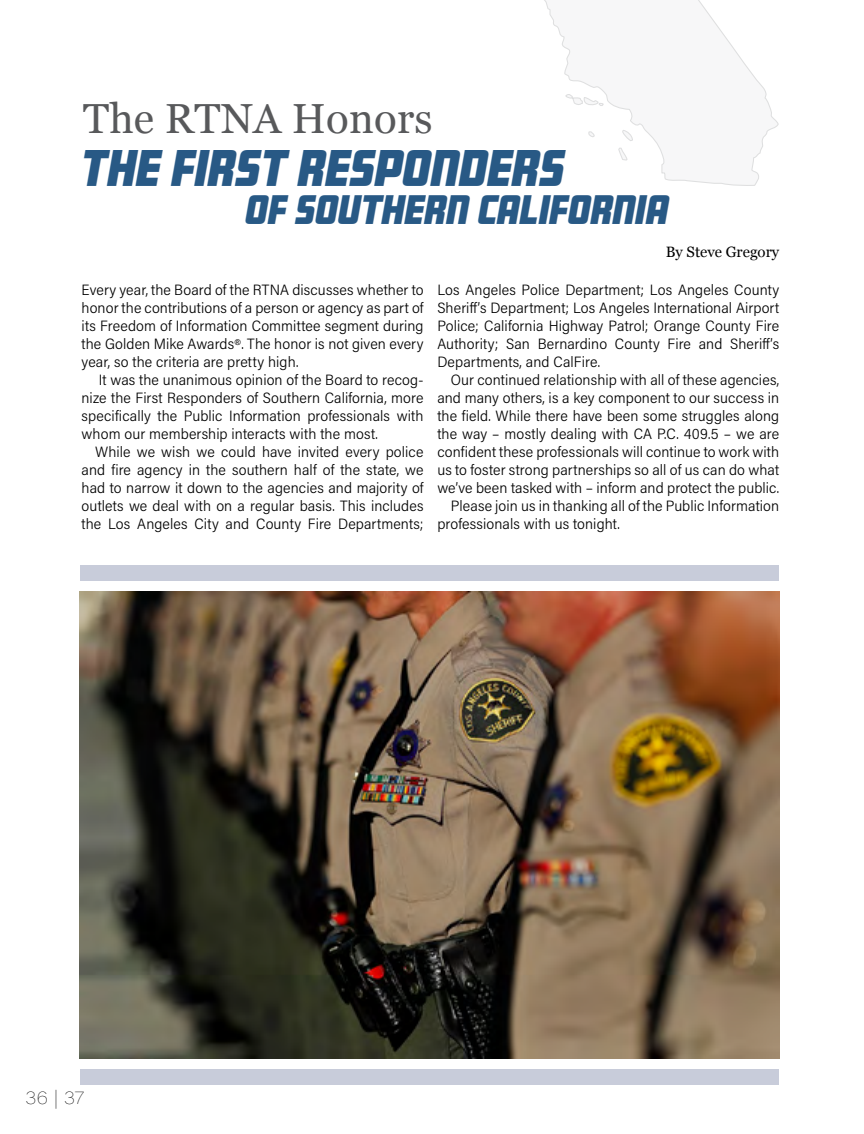
<style>
.page{position:relative;width:864px;height:1134px;background:#fff}
.page>*{position:absolute;margin:0;border:0;box-sizing:border-box;transform-origin:0 0}
.t1{font:italic 900 45px "Amboy";color:#285985}
.t2{font:42px "Georgia";letter-spacing:.005em;color:#58595b}
.t3{font:italic 900 36px "Amboy";color:#285985}
.t4{font:18px "Acumin Variable Concept";color:#000;scale:1.04 1}
.t5{font:15px/18px "Acumin Variable Concept";letter-spacing:.005em;color:#000;text-align:justify}
.t6{font:15px "Georgia";color:#000}
</style>
<div class="page">
<svg style="left:544px;top:0;width:235px;height:186px"></svg>
<img style="left:79px;top:592px;width:700px;height:466px">
<div style="left:80px;top:1069px;width:699px;height:16px;background:#c8ccda"></div>
<div style="left:80px;top:565px;width:699px;height:16px;background:#c8ccda"></div>
<h2 class="t2" style="left:83px;top:88px;width:351px">The RTNA Honors</h2>
<h1 class="t1" style="left:79px;top:142px;width:494px">THE FIRST RESPONDERS</h1>
<h3 class="t3" style="left:244px;top:189px;width:432px">OF SOUTHERN CALIFORNIA</h3>
<p class="t5" style="left:82px;top:280px;width:343px">Every year, the Board of the RTNA discusses whether to honor the contributions of a person or agency as part of its Freedom of Information Committee segment during the Golden Mike Awards<sup>®</sup>. The honor is not given every year, so the criteria are pretty high.</p>
<p class="t5" style="left:82px;top:370px;width:343px;text-indent:17px">It was the unanimous opinion of the Board to recog&shy;nize the First Responders of Southern California, more specifically the Public Information professionals with whom our membership interacts with the most.</p>
<p class="t5" style="left:82px;top:442px;width:343px;text-indent:13px">While we wish we could have invited every police and fire agency in the southern half of the state, we had to narrow it down to the agencies and majority of outlets we deal with on a regular basis. This includes the Los Angeles City and County Fire Departments;</p>
<p class="t6" style="left:666px;top:241px;width:115px">By Steve Gregory</p>
<p class="t5" style="left:437px;top:280px;width:343px">Los Angeles Police Department; Los Angeles County Sheriff’s Department; Los Angeles International Airport Police; California Highway Patrol; Orange County Fire Authority; San Bernardino County Fire and Sheriff’s Departments, and CalFire.</p>
<p class="t5" style="left:451px;top:370px;width:330px">Our continued relationship with all of these agencies,</p>
<p class="t5" style="left:437px;top:388px;width:343px">and many others, is a key component to our success in</p>
<p class="t5" style="left:437px;top:406px;width:343px">the field. While there have been some struggles along</p>
<p class="t5" style="left:437px;top:424px;width:343px">the way – mostly dealing with CA P.C. 409.5 – we are</p>
<p class="t5" style="left:437px;top:442px;width:343px">confident these professionals will continue to work with</p>
<p class="t5" style="left:437px;top:460px;width:343px">us to foster strong partnerships so all of us can do what</p>
<p class="t5" style="left:437px;top:478px;width:343px">we’ve been tasked with – inform and protect the public.</p>
<p class="t5" style="left:451px;top:496px;width:330px">Please join us in thanking all of the Public Information</p>
<p class="t5" style="left:437px;top:514px;width:184px">professionals with us tonight.</p>
<p class="t4" style="left:26px;top:1085px;width:58px">36 | 37</p>
</div>
